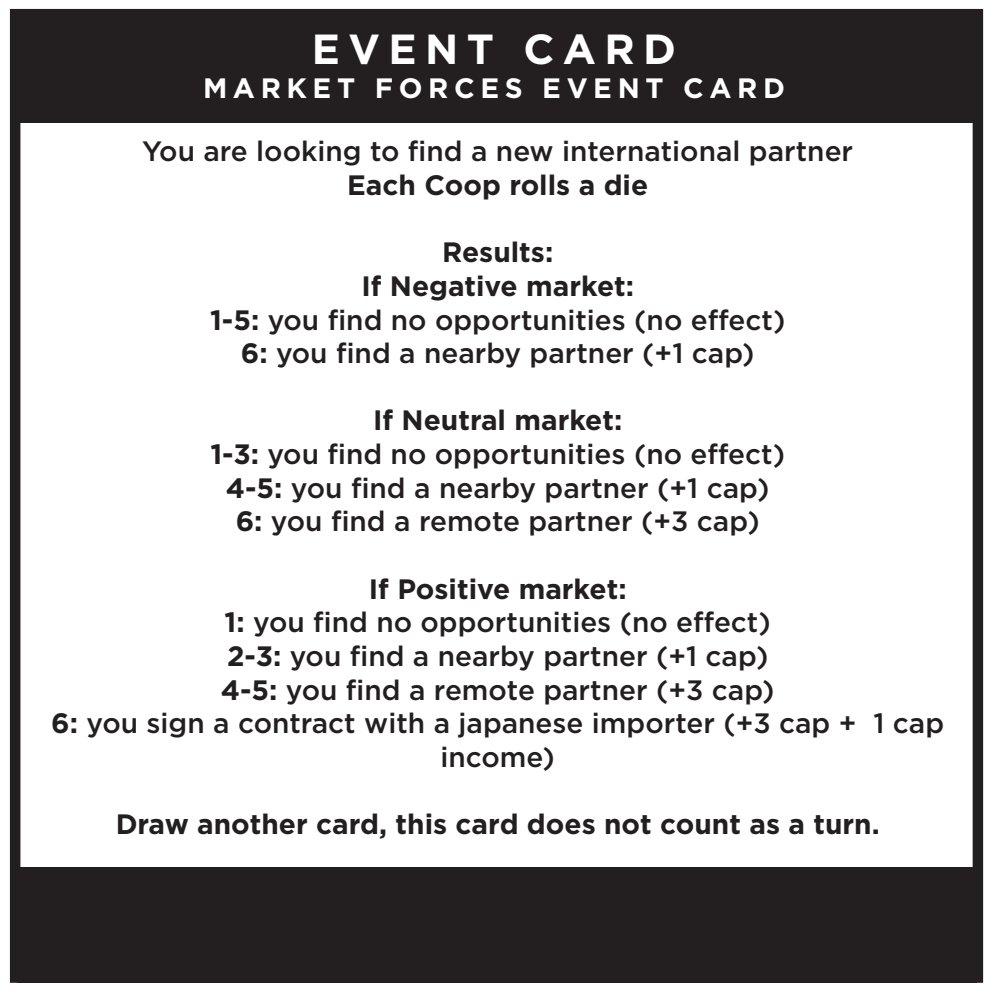
<style>
.page{position:relative;width:993px;height:993px;background:#fff}
.page>*{position:absolute;margin:0;border:0;box-sizing:border-box;transform-origin:0 0}
.t1{font:700 42px "Gotham";letter-spacing:.2em;color:#fff}
.t2{font:500 28px/33.6px "Gotham";color:#231f20;text-align:center}
.t3{font:700 28px "Gotham";color:#231f20}
.t4{font:700 28px "Gotham";letter-spacing:.2em;color:#fff}
.s1{font-weight:700}
</style>
<div class="page">
<div style="left:10px;top:9px;width:972px;height:973px;border:10px solid #231f20"></div>
<div style="left:17px;top:866px;width:958px;height:116px;background:#231f20"></div>
<div style="left:17px;top:10px;width:958px;height:113px;background:#231f20"></div>
<p class="t1" style="left:312px;top:21px;width:365px">EVENT CARD</p>
<p class="t4" style="left:203px;top:69px;width:583px">MARKET FORCES EVENT CARD</p>
<p class="t2" style="left:142px;top:134px;width:712px">You are looking to find a new international partner</p>
<p class="t3" style="left:347px;top:166px;width:302px">Each Coop rolls a die</p>
<p class="t3" style="left:442px;top:234px;width:113px">Results:</p>
<p class="t3" style="left:361px;top:267px;width:274px">If Negative market:</p>
<p class="t2" style="left:210px;top:302px;width:576px"><span class="s1">1-5:</span> you find no opportunities (no effect)</p>
<p class="t2" style="left:241px;top:336px;width:515px"><span class="s1">6:</span> you find a nearby partner (+1 cap)</p>
<p class="t3" style="left:373px;top:402px;width:251px">If Neutral market:</p>
<p class="t2" style="left:210px;top:437px;width:576px"><span class="s1">1-3:</span> you find no opportunities (no effect)</p>
<p class="t2" style="left:226px;top:470px;width:545px"><span class="s1">4-5:</span> you find a nearby partner (+1 cap)</p>
<p class="t2" style="left:236px;top:504px;width:525px"><span class="s1">6:</span> you find a remote partner (+3 cap)</p>
<p class="t3" style="left:369px;top:570px;width:259px">If Positive market:</p>
<p class="t2" style="left:224px;top:605px;width:547px"><span class="s1">1:</span> you find no opportunities (no effect)</p>
<p class="t2" style="left:227px;top:638px;width:542px"><span class="s1">2-3:</span> you find a nearby partner (+1 cap)</p>
<p class="t2" style="left:221px;top:672px;width:555px"><span class="s1">4-5:</span> you find a remote partner (+3 cap)</p>
<p class="t2" style="left:51px;top:705px;width:894px"><span class="s1">6:</span> you sign a contract with a japanese importer (+3 cap + 1 cap income)</p>
<p class="t3" style="left:116px;top:805px;width:765px">Draw another card, this card does not count as a turn.</p>
</div>
